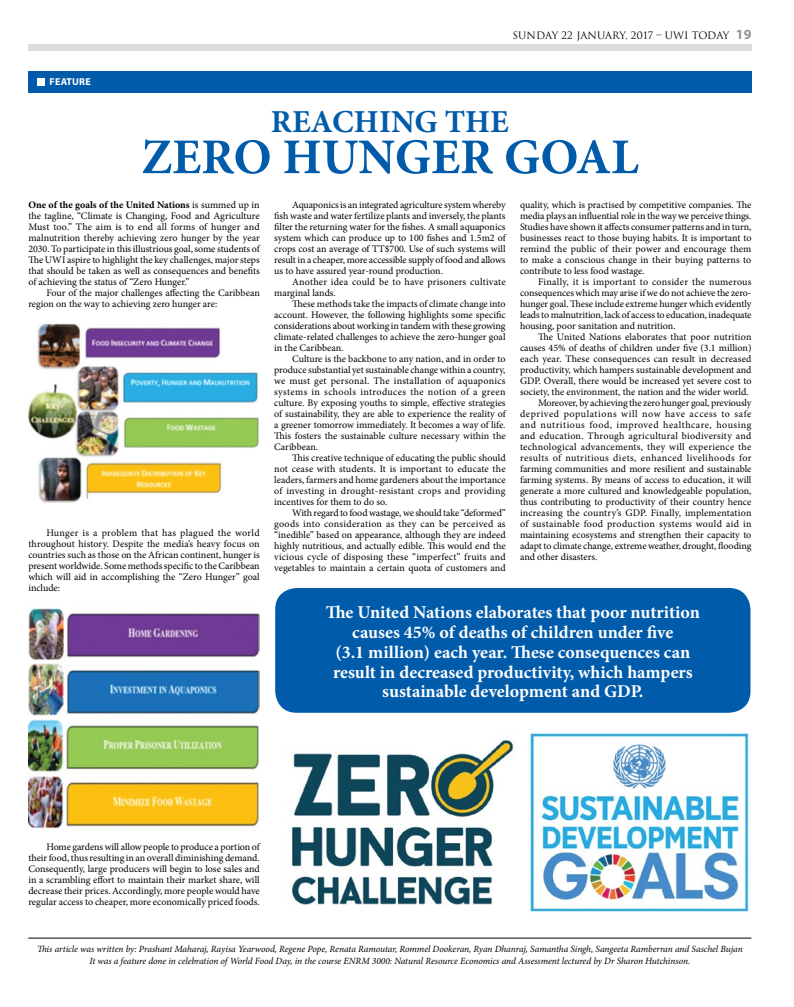
<style>
.page{position:relative;width:794px;height:1007px;background:#fff}
.page>*{position:absolute;margin:0;border:0;box-sizing:border-box;transform-origin:0 0}
.t1{font:700 50px "Minion Pro";color:#005baa}
.t2{font:700 32px "Minion Pro";color:#005baa}
.t3{font:700 18px/19.8px "Minion Pro";color:#fff;text-align:center}
.t4{font:10px/11px "Minion Pro";color:#000;text-align:justify}
.t5{font:10px "Minion Pro";letter-spacing:.025em;color:#000}
.t6{font:10px "Minion Pro";letter-spacing:.02em;color:#000}
.t7{font:10px "Minion Pro";letter-spacing:.045em;color:#000}
.t8{font:10px "Minion Pro";letter-spacing:.05em;color:#000}
.t9{font:10px "Minion Pro";letter-spacing:.03em;color:#000}
.t10{font:10px "Minion Pro";letter-spacing:.055em;color:#000}
.t11{font:10px "Trajan";color:#000}
.t12{font:700 10px "Myriad Pro";letter-spacing:.02em;color:#fff}
.t13{font:italic 9.5px/11.4px "Minion Pro";letter-spacing:-.01em;color:#000;text-align:center}
.s1{font-family:"Myriad Pro";font-weight:700;font-size:14px;color:#939598}
.s2{font-weight:700}
</style>
<div class="page">
<div style="left:28px;top:44px;width:723px;height:7px;background:#dcddde"></div>
<div style="left:275px;top:588px;width:475px;height:124px;background:#005baa;border-radius:22px"></div>
<hr style="left:28px;top:937px;width:723px;height:1px;background:#000">
<div style="left:28px;top:71px;width:723px;height:21px;background:#005baa"></div>
<div style="left:37px;top:78px;width:8px;height:8px;background:#fff"></div>
<img style="left:28px;top:323px;width:231px;height:179px">
<img style="left:28px;top:608px;width:232px;height:221px">
<img style="left:292px;top:732px;width:457px;height:180px">
<p class="t12" style="left:50px;top:75px;width:43px">FEATURE</p>
<p class="t11" style="left:512px;top:29px;width:240px">SUNDAY 22 JANUARY, 2017 – UWI TODAY <span class="s1">19</span></p>
<h2 class="t2" style="left:271px;top:99px;width:239px">REACHING THE</h2>
<h1 class="t1" style="left:141px;top:122px;width:499px">ZERO HUNGER GOAL</h1>
<p class="t4" style="left:28px;top:199px;width:233px"><span class="s2">One of the goals of the United Nations</span> is summed up in the tagline, “Climate is Changing, Food and Agriculture Must too.” The aim is to end all forms of hunger and malnutrition thereby achieving zero hunger by the year 2030. To participate in this illustrious goal, some students of The UWI aspire to highlight the key challenges, major steps that should be taken as well as consequences and benefits of achieving the status of “Zero Hunger.”</p>
<p class="t4" style="left:28px;top:287px;width:233px;text-indent:18px">Four of the major challenges affecting the Caribbean region on the way to achieving zero hunger are:</p>
<p class="t4" style="left:28px;top:527px;width:233px;text-indent:18px">Hunger is a problem that has plagued the world throughout history. Despite the media’s heavy focus on countries such as those on the African continent, hunger is present worldwide. Some methods specific to the Caribbean which will aid in accomplishing the “Zero Hunger” goal include:</p>
<p class="t4" style="left:274px;top:199px;width:233px;text-indent:18px">Aquaponics is an integrated agriculture system whereby fish waste and water fertilize plants and inversely, the plants filter the returning water for the fishes. A small aquaponics system which can produce up to 100 fishes and 1.5m2 of crops cost an average of TT$700. Use of such systems will result in a cheaper, more accessible supply of food and allows us to have assured year-round production.</p>
<p class="t4" style="left:274px;top:276px;width:233px;text-indent:18px">Another idea could be to have prisoners cultivate marginal lands.</p>
<p class="t4" style="left:274px;top:298px;width:233px;text-indent:18px">These methods take the impacts of climate change into account. However, the following highlights some specific considerations about working in tandem with these growing climate-related challenges to achieve the zero-hunger goal in the Caribbean.</p>
<p class="t4" style="left:274px;top:353px;width:233px;text-indent:18px">Culture is the backbone to any nation, and in order to produce substantial yet sustainable change within a country, we must get personal. The installation of aquaponics systems in schools introduces the notion of a green culture. By exposing youths to simple, effective strategies of sustainability, they are able to experience the reality of a greener tomorrow immediately. It becomes a way of life.<br>This fosters the sustainable culture necessary within the Caribbean.</p>
<p class="t4" style="left:274px;top:452px;width:233px;text-indent:18px">This creative technique of educating the public should not cease with students. It is important to educate the leaders, farmers and home gardeners about the importance of investing in drought-resistant crops and providing incentives for them to do so.</p>
<p class="t4" style="left:274px;top:507px;width:233px;text-indent:18px">With regard to food wastage, we should take “deformed” goods into consideration as they can be perceived as “inedible” based on appearance, although they are indeed highly nutritious, and actually edible. This would end the vicious cycle of disposing these “imperfect” fruits and vegetables to maintain a certain quota of customers and</p>
<p class="t4" style="left:520px;top:199px;width:233px">quality, which is practised by competitive companies. The media plays an influential role in the way we perceive things.<br>Studies have shown it affects consumer patterns and in turn, businesses react to those buying habits. It is important to remind the public of their power and encourage them to make a conscious change in their buying patterns to contribute to less food wastage.</p>
<p class="t4" style="left:520px;top:276px;width:233px;text-indent:18px">Finally, it is important to consider the numerous consequences which may arise if we do not achieve the zero&shy;hunger goal. These include extreme hunger which evidently leads to malnutrition, lack of access to education, inadequate housing, poor sanitation and nutrition.</p>
<p class="t4" style="left:538px;top:331px;width:215px">The United Nations elaborates that poor nutrition</p>
<p class="t4" style="left:520px;top:342px;width:233px">causes 45% of deaths of children under five (3.1 million)</p>
<p class="t4" style="left:520px;top:353px;width:233px">each year. These consequences can result in decreased</p>
<p class="t4" style="left:520px;top:364px;width:233px">productivity, which hampers sustainable development and</p>
<p class="t4" style="left:520px;top:375px;width:233px">GDP. Overall, there would be increased yet severe cost to</p>
<p class="t4" style="left:520px;top:386px;width:230px">society, the environment, the nation and the wider world.</p>
<p class="t4" style="left:538px;top:397px;width:215px">Moreover, by achieving the zero hunger goal, previously</p>
<p class="t10" style="left:520px;top:407px;width:233px">deprived populations will now have access to safe</p>
<p class="t8" style="left:520px;top:418px;width:233px">and nutritious food, improved healthcare, housing</p>
<p class="t5" style="left:520px;top:429px;width:233px">and education. Through agricultural biodiversity and</p>
<p class="t5" style="left:520px;top:440px;width:233px">technological advancements, they will experience the</p>
<p class="t7" style="left:520px;top:451px;width:233px">results of nutritious diets, enhanced livelihoods for</p>
<p class="t4" style="left:520px;top:463px;width:233px">farming communities and more resilient and sustainable</p>
<p class="t4" style="left:520px;top:474px;width:233px">farming systems. By means of access to education, it will</p>
<p class="t4" style="left:520px;top:485px;width:233px">generate a more cultured and knowledgeable population,</p>
<p class="t4" style="left:520px;top:496px;width:233px">thus contributing to productivity of their country hence</p>
<p class="t6" style="left:520px;top:506px;width:233px">increasing the country’s GDP. Finally, implementation</p>
<p class="t9" style="left:520px;top:517px;width:233px">of sustainable food production systems would aid in</p>
<p class="t4" style="left:520px;top:529px;width:233px">maintaining ecosystems and strengthen their capacity to</p>
<p class="t4" style="left:520px;top:540px;width:233px">adapt to climate change, extreme weather, drought, flooding</p>
<p class="t4" style="left:520px;top:551px;width:79px">and other disasters.</p>
<h3 class="t3" style="left:326px;top:602px;width:376px">The United Nations elaborates that poor nutrition causes 45% of deaths of children under five<br>(3.1 million) each year. These consequences can result in decreased productivity, which hampers sustainable development and GDP.</h3>
<p class="t4" style="left:28px;top:841px;width:233px;text-indent:18px">Home gardens will allow people to produce a portion of their food, thus resulting in an overall diminishing demand.<br>Consequently, large producers will begin to lose sales and in a scrambling effort to maintain their market share, will decrease their prices. Accordingly, more people would have regular access to cheaper, more economically priced foods.</p>
<p class="t13" style="left:37px;top:943px;width:707px">This article was written by: Prashant Maharaj, Rayisa Yearwood, Regene Pope, Renata Ramoutar, Rommel Dookeran, Ryan Dhanraj, Samantha Singh, Sangeeta Ramberran and Saschel Bujan<br>It was a feature done in celebration of World Food Day, in the course ENRM 3000: Natural Resource Economics and Assessment lectured by Dr Sharon Hutchinson.</p>
</div>
